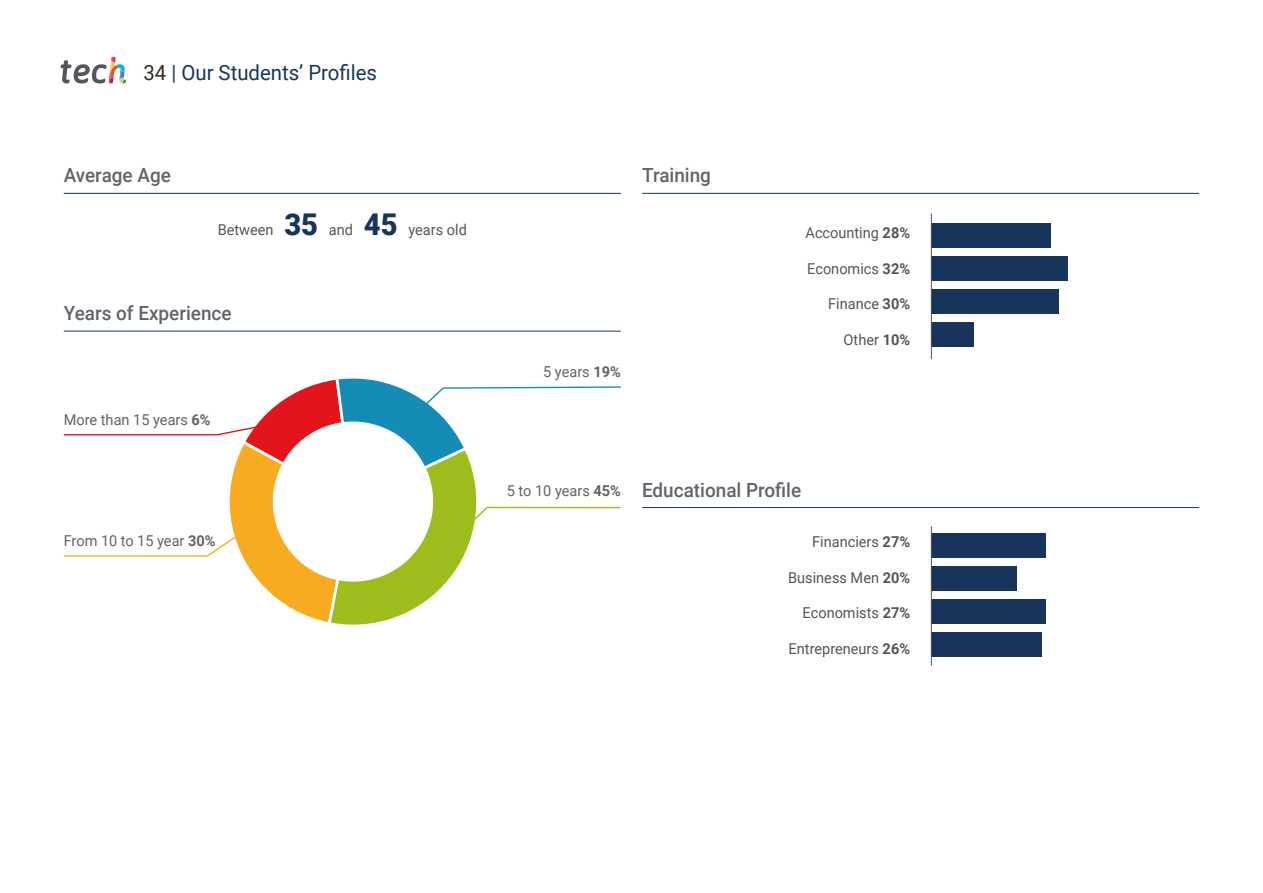
<style>
.page{position:relative;width:1263px;height:893px;background:#fff}
.page>*{position:absolute;margin:0;border:0;box-sizing:border-box;transform-origin:0 0}
.t1{font:21px "Roboto";color:#1a355c}
.t2{font:500 19.5px "Roboto";color:#61646a}
.t3{font:15px "Roboto";color:#52555b}
.t4{font:15px "Roboto";color:#636363}
.s1{color:#312e20}
.s2{font-weight:900;font-size:30px;color:#17355b}
.s3{font-weight:700}
</style>
<div class="page">
<svg style="left:61px;top:57px;width:65px;height:27px"></svg>
<hr style="left:64px;top:193px;width:557px;height:1px;background:#17355b">
<hr style="left:64px;top:331px;width:557px;height:1px;background:#17355b">
<svg style="left:64px;top:378px;width:557px;height:247px"></svg>
<hr style="left:642px;top:193px;width:557px;height:1px;background:#17355b">
<div style="left:931px;top:223px;width:119px;height:24px;background:#17355b"></div>
<div style="left:931px;top:256px;width:136px;height:24px;background:#17355b"></div>
<div style="left:931px;top:289px;width:128px;height:25px;background:#17355b"></div>
<div style="left:931px;top:322px;width:43px;height:25px;background:#17355b"></div>
<hr style="left:931px;top:213px;width:1px;height:146px;background:#52555b">
<div style="left:931px;top:566px;width:85px;height:25px;background:#17355b"></div>
<hr style="left:642px;top:507px;width:557px;height:1px;background:#17355b">
<div style="left:931px;top:533px;width:115px;height:25px;background:#17355b"></div>
<div style="left:931px;top:600px;width:115px;height:24px;background:#17355b"></div>
<div style="left:931px;top:633px;width:111px;height:24px;background:#17355b"></div>
<hr style="left:931px;top:526px;width:1px;height:140px;background:#52555b">
<h1 class="t1" style="left:144px;top:57px;width:235px"><span class="s1">34</span> | Our Students’ Profiles</h1>
<h2 class="t2" style="left:64px;top:161px;width:109px">Average Age</h2>
<p class="t3" style="left:218px;top:219px;width:251px">Between <span class="s2">35</span> and <span class="s2">45</span> years old</p>
<h2 class="t2" style="left:64px;top:300px;width:169px">Years of Experience</h2>
<p class="t4" style="left:64px;top:409px;width:148px">More than 15 years <span class="s3">6%</span></p>
<p class="t4" style="left:64px;top:530px;width:153px">From 10 to 15 year <span class="s3">30%</span></p>
<h2 class="t2" style="left:642px;top:161px;width:70px">Training</h2>
<p class="t4" style="left:543px;top:361px;width:79px">5 years <span class="s3">19%</span></p>
<p class="t3" style="left:805px;top:222px;width:106px">Accounting <span class="s3">28%</span></p>
<p class="t3" style="left:807px;top:258px;width:104px">Economics <span class="s3">32%</span></p>
<p class="t3" style="left:828px;top:293px;width:83px">Finance <span class="s3">30%</span></p>
<p class="t3" style="left:844px;top:329px;width:68px">Other <span class="s3">10%</span></p>
<p class="t4" style="left:507px;top:480px;width:116px">5 to 10 years <span class="s3">45%</span></p>
<h2 class="t2" style="left:642px;top:476px;width:161px">Educational Profile</h2>
<p class="t3" style="left:812px;top:531px;width:99px">Financiers <span class="s3">27%</span></p>
<p class="t3" style="left:788px;top:567px;width:123px">Business Men <span class="s3">20%</span></p>
<p class="t3" style="left:803px;top:602px;width:109px">Economists <span class="s3">27%</span></p>
<p class="t3" style="left:789px;top:638px;width:123px">Entrepreneurs <span class="s3">26%</span></p>
</div>
